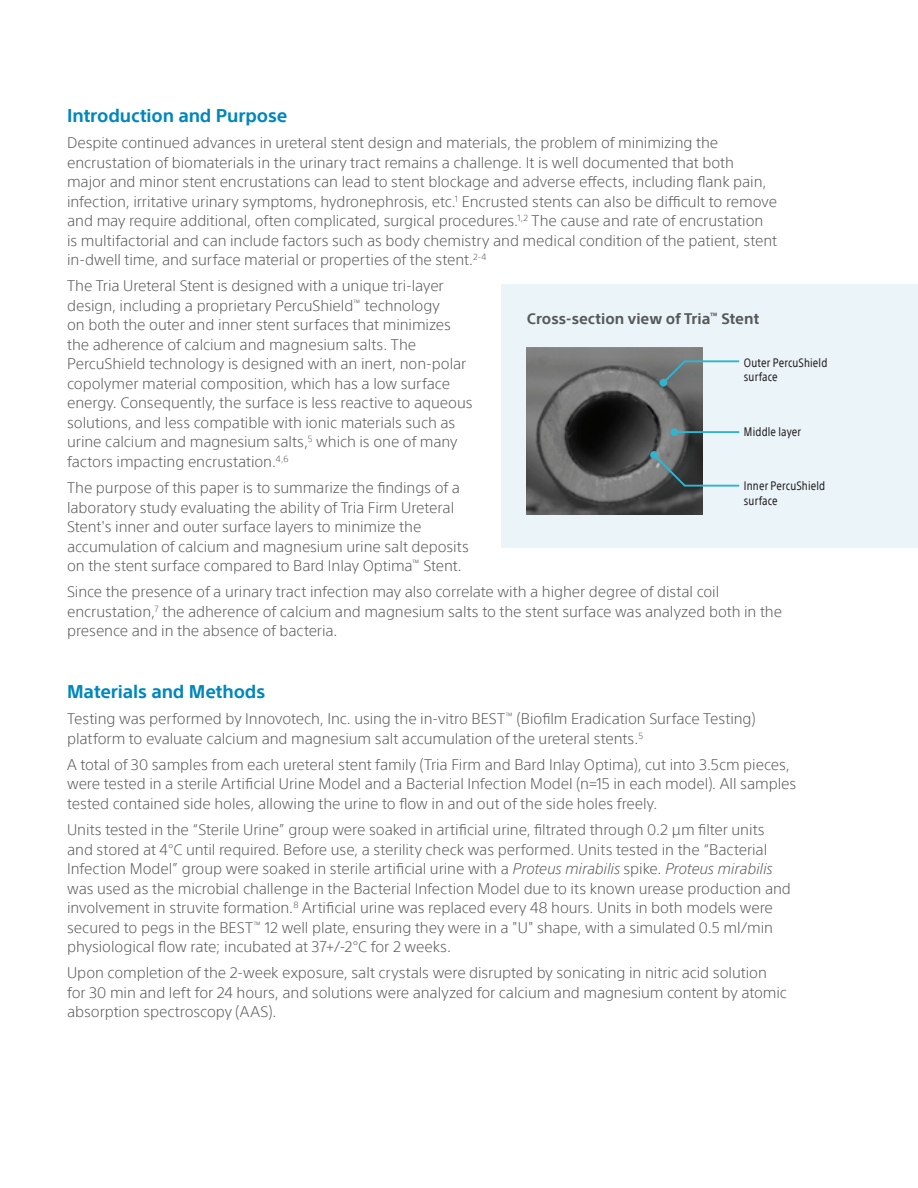
<style>
.page{position:relative;width:918px;height:1188px;background:#fff}
.page>*{position:absolute;margin:0;border:0;box-sizing:border-box;transform-origin:0 0}
.t1{font:700 18px "SST";letter-spacing:-.005em;color:#0087bc}
.t2{font:300 15px/19.5px "SST";letter-spacing:-.005em;color:#57585a}
.t3{font:700 15px "SST";color:#57585a}
.t4{font:condensed 12px/14.4px "SST";letter-spacing:.01em;color:#231f20}
.s1{font-style:italic}
</style>
<div class="page">
<div style="left:501px;top:285px;width:417px;height:263px;background:#ebf5f9"></div>
<img style="left:527px;top:348px;width:176px;height:166px">
<svg style="left:651px;top:452px;width:89px;height:36px"></svg>
<div style="left:650px;top:451px;width:8px;height:8px;background:#33b4ce;border-radius:50%"></div>
<svg style="left:661px;top:359px;width:79px;height:26px"></svg>
<div style="left:660px;top:379px;width:7px;height:8px;background:#33b4ce;border-radius:50%"></div>
<hr style="left:674px;top:431px;width:65px;height:2px;background:#33b4ce">
<div style="left:671px;top:428px;width:7px;height:8px;background:#33b4ce;border-radius:50%"></div>
<p class="t1" style="left:67px;top:105px;width:222px">Introduction and Purpose</p>
<p class="t2" style="left:67px;top:133px;width:711px">Despite continued advances in ureteral stent design and materials, the problem of minimizing the encrustation of biomaterials in the urinary tract remains a challenge. It is well documented that both<br>major and minor stent encrustations can lead to stent blockage and adverse effects, including flank pain, infection, irritative urinary symptoms, hydronephrosis, etc.<sup>1</sup> Encrusted stents can also be difficult to remove and may require additional, often complicated, surgical procedures.<sup>1,2</sup> The cause and rate of encrustation is multifactorial and can include factors such as body chemistry and medical condition of the patient, stent in-dwell time, and surface material or properties of the stent.<sup>2-4</sup></p>
<p class="t2" style="left:67px;top:276px;width:407px">The Tria Ureteral Stent is designed with a unique tri-layer design, including a proprietary PercuShield<sup>™</sup> technology<br>on both the outer and inner stent surfaces that minimizes the adherence of calcium and magnesium salts. The PercuShield technology is designed with an inert, non-polar copolymer material composition, which has a low surface energy. Consequently, the surface is less reactive to aqueous solutions, and less compatible with ionic materials such as urine calcium and magnesium salts,<sup>5</sup> which is one of many factors impacting encrustation.<sup>4,6</sup></p>
<p class="t2" style="left:67px;top:478px;width:403px">The purpose of this paper is to summarize the findings of a laboratory study evaluating the ability of Tria Firm Ureteral Stent's inner and outer surface layers to minimize the accumulation of calcium and magnesium urine salt deposits on the stent surface compared to Bard Inlay Optima<sup>™</sup> Stent.</p>
<p class="t2" style="left:67px;top:582px;width:716px">Since the presence of a urinary tract infection may also correlate with a higher degree of distal coil encrustation,<sup>7</sup> the adherence of calcium and magnesium salts to the stent surface was analyzed both in the presence and in the absence of bacteria.</p>
<p class="t3" style="left:527px;top:310px;width:234px">Cross-section view of Tria<sup>™</sup> Stent</p>
<p class="t4" style="left:744px;top:355px;width:85px">Outer PercuShield surface</p>
<p class="t4" style="left:744px;top:424px;width:59px">Middle layer</p>
<p class="t4" style="left:744px;top:479px;width:83px">Inner PercuShield surface</p>
<p class="t1" style="left:67px;top:681px;width:200px">Materials and Methods</p>
<p class="t2" style="left:67px;top:709px;width:690px">Testing was performed by Innovotech, Inc. using the in-vitro BEST<sup>™</sup> (Biofilm Eradication Surface Testing) platform to evaluate calcium and magnesium salt accumulation of the ureteral stents.<sup>5</sup></p>
<p class="t2" style="left:67px;top:755px;width:731px">A total of 30 samples from each ureteral stent family (Tria Firm and Bard Inlay Optima), cut into 3.5cm pieces, were tested in a sterile Artificial Urine Model and a Bacterial Infection Model (n=15 in each model). All samples tested contained side holes, allowing the urine to flow in and out of the side holes freely.</p>
<p class="t2" style="left:67px;top:820px;width:725px">Units tested in the “Sterile Urine” group were soaked in artificial urine, filtrated through 0.2 µm filter units and stored at 4°C until required. Before use, a sterility check was performed. Units tested in the “Bacterial Infection Model” group were soaked in sterile artificial urine with a <span class="s1">Proteus mirabilis</span> spike. <span class="s1">Proteus mirabilis </span>was used as the microbial challenge in the Bacterial Infection Model due to its known urease production and involvement in struvite formation.<sup>8</sup> Artificial urine was replaced every 48 hours. Units in both models were secured to pegs in the BEST<sup>™</sup> 12 well plate, ensuring they were in a "U" shape, with a simulated 0.5 ml/min physiological flow rate; incubated at 37+/-2°C for 2 weeks.</p>
<p class="t2" style="left:67px;top:963px;width:721px">Upon completion of the 2-week exposure, salt crystals were disrupted by sonicating in nitric acid solution for 30 min and left for 24 hours, and solutions were analyzed for calcium and magnesium content by atomic absorption spectroscopy (AAS).</p>
</div>
